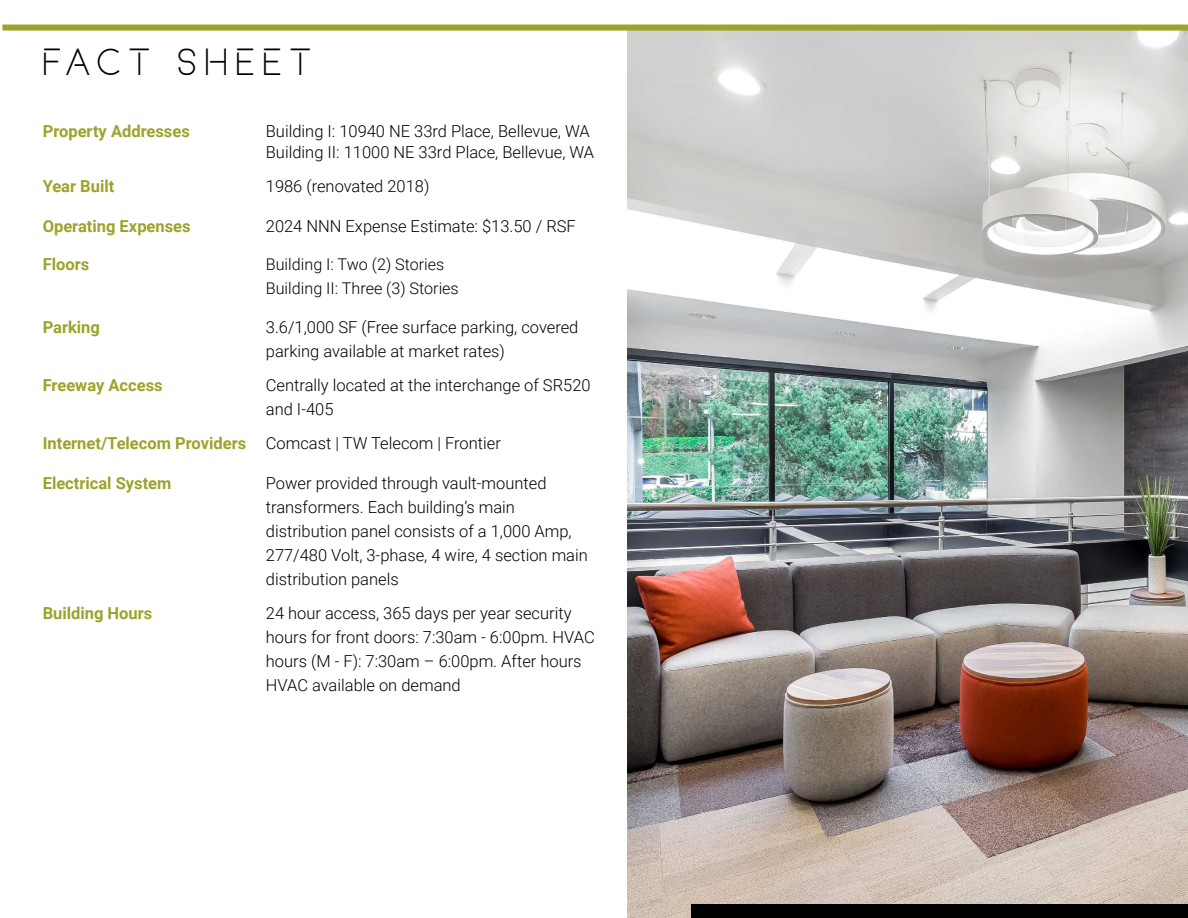
<style>
.page{position:relative;width:1188px;height:918px;background:#fff}
.page>*{position:absolute;margin:0;border:0;box-sizing:border-box;transform-origin:0 0}
.t1{font:36px "Basicaline";letter-spacing:.23em;color:#000}
.t2{font:300 16.5px/24px "Roboto";color:#000}
.t3{font:700 16.5px "Roboto";color:#9ca32a}
.t4{font:300 16.2px/24px "Roboto";color:#000}
.s1{font-weight:700;color:#9ca32a}
</style>
<div class="page">
<img style="left:628px;top:31px;width:560px;height:887px">
<div style="left:692px;top:904px;width:496px;height:14px;background:#000"></div>
<div style="left:2px;top:25px;width:1186px;height:6px;background:#9ca32a"></div>
<h1 class="t1" style="left:43px;top:38px;width:270px">FACT SHEET</h1>
<p class="t3" style="left:43px;top:119px;width:149px">Property Addresses</p>
<p class="t2" style="left:266px;top:120px;width:330px;line-height:21px">Building I: 10940 NE 33rd Place, Bellevue, WA<br>Building II: 11000 NE 33rd Place, Bellevue, WA</p>
<p class="t3" style="left:43px;top:174px;width:73px">Year Built</p>
<p class="t2" style="left:266px;top:173px;width:165px">1986 (renovated 2018)</p>
<p class="t3" style="left:43px;top:215px;width:149px">Operating Expenses</p>
<p class="t2" style="left:266px;top:214px;width:312px">2024 NNN Expense Estimate: $13.50 / RSF</p>
<p class="t3" style="left:43px;top:252px;width:48px">Floors</p>
<p class="t4" style="left:266px;top:251px;width:194px">Building I: Two (2) Stories<br>Building II: Three (3) Stories</p>
<p class="t3" style="left:43px;top:315px;width:59px">Parking</p>
<p class="t2" style="left:266px;top:314px;width:314px">3.6/1,000 SF (Free surface parking, covered parking available at market rates)</p>
<p class="t3" style="left:43px;top:373px;width:121px">Freeway Access</p>
<p class="t2" style="left:266px;top:372px;width:326px">Centrally located at the interchange of SR520 and I-405</p>
<p class="t2" style="left:43px;top:430px;width:460px"><span class="s1">Internet/Telecom Providers</span> Comcast | TW Telecom | Frontier</p>
<p class="t3" style="left:43px;top:472px;width:130px">Electrical System</p>
<p class="t2" style="left:266px;top:471px;width:324px">Power provided through vault-mounted transformers. Each building’s main distribution panel consists of a 1,000 Amp, 277/480 Volt, 3-phase, 4 wire, 4 section main distribution panels</p>
<p class="t3" style="left:43px;top:602px;width:111px">Building Hours</p>
<p class="t2" style="left:266px;top:601px;width:330px">24 hour access, 365 days per year security hours for front doors: 7:30am - 6:00pm. HVAC hours (M - F): 7:30am – 6:00pm. After hours HVAC available on demand</p>
</div>
